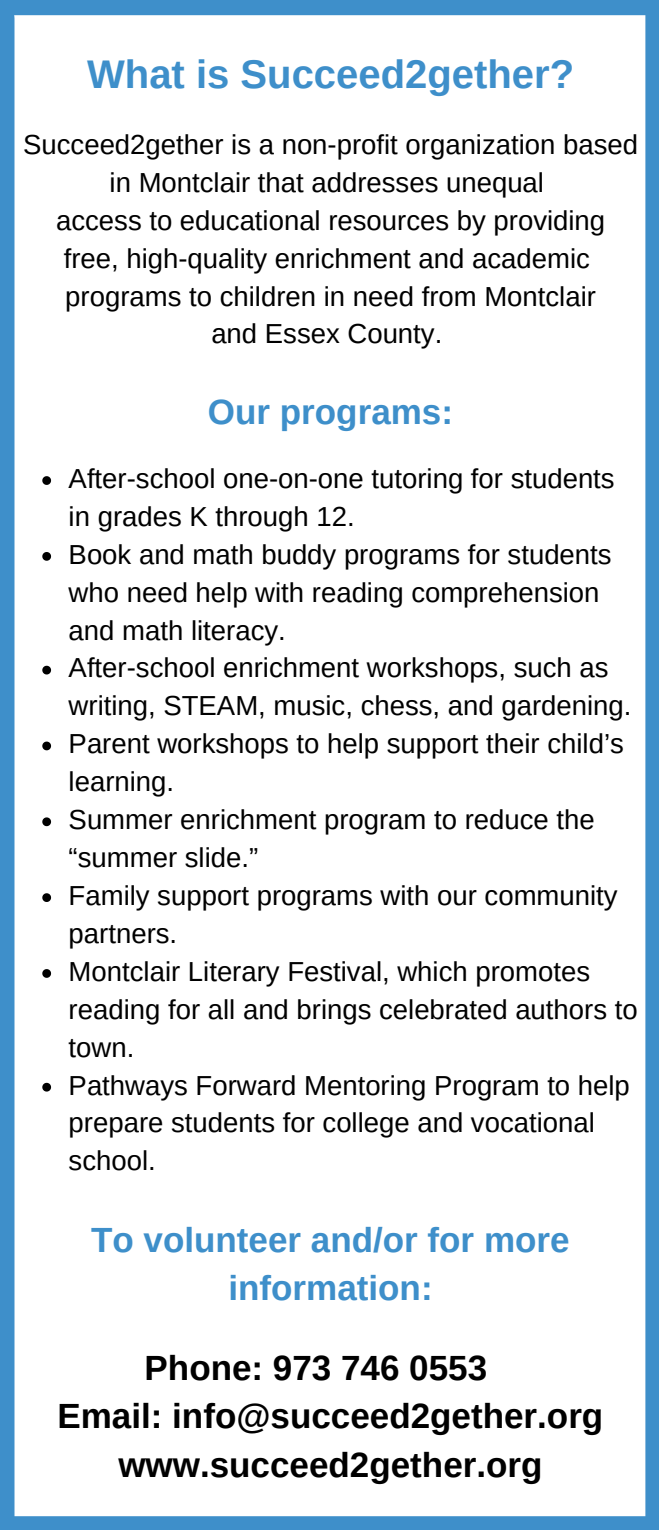
<style>
.page{position:relative;width:659px;height:1530px;background:#fff}
.page>*{position:absolute;margin:0;border:0;box-sizing:border-box;transform-origin:0 0}
.t1{font:700 40px "Arimo";color:#3e8fca}
.t2{font:700 35px "Arimo";color:#000}
.t3{font:700 35px/48px "Arimo";color:#3e8fca;text-align:center}
.t4{font:27.5px/38px "Arimo";color:#000}
</style>
<div class="page">
<svg style="left:42px;top:476px;width:9px;height:9px"></svg>
<svg style="left:42px;top:552px;width:9px;height:9px"></svg>
<svg style="left:42px;top:666px;width:9px;height:9px"></svg>
<svg style="left:42px;top:742px;width:9px;height:8px"></svg>
<svg style="left:42px;top:817px;width:9px;height:9px"></svg>
<svg style="left:42px;top:893px;width:9px;height:9px"></svg>
<svg style="left:42px;top:969px;width:9px;height:9px"></svg>
<svg style="left:42px;top:1083px;width:9px;height:9px"></svg>
<div style="left:0;top:0;width:658px;height:15px;background:#3e8fca"></div>
<div style="left:0;top:1516px;width:658px;height:14px;background:#3e8fca"></div>
<div style="left:645px;top:0;width:13px;height:1530px;background:#3e8fca"></div>
<div style="left:0;top:19px;width:14px;height:1511px;background:#3e8fca"></div>
<h1 class="t1" style="left:87px;top:52px;width:488px">What is Succeed2gether?</h1>
<p class="t4" style="left:23px;top:125px;width:616px;text-align:center">Succeed2gether is a non-profit organization based in Montclair that addresses unequal<br>access to educational resources by providing<br>free, high-quality enrichment and academic programs to children in need from Montclair<br>and Essex County.</p>
<p class="t3" style="left:208px;top:388px;width:246px">Our programs:</p>
<p class="t4" style="left:69px;top:459px;width:570px">After-school one-on-one tutoring for students in grades K through 12.<br>Book and math buddy programs for students who need help with reading comprehension and math literacy.<br>After-school enrichment workshops, such as writing, STEAM, music, chess, and gardening.<br>Parent workshops to help support their child’s learning.<br>Summer enrichment program to reduce the “summer slide.”<br>Family support programs with our community partners.<br>Montclair Literary Festival, which promotes reading for all and brings celebrated authors to town.<br>Pathways Forward Mentoring Program to help prepare students for college and vocational school.</p>
<p class="t3" style="left:91px;top:1216px;width:479px">To volunteer and/or for more information:</p>
<p class="t2" style="left:144px;top:1349px;width:344px">Phone: 973 746 0553</p>
<p class="t2" style="left:57px;top:1397px;width:547px">Email: info@succeed2gether.org</p>
<p class="t2" style="left:118px;top:1445px;width:425px">www.succeed2gether.org</p>
</div>
